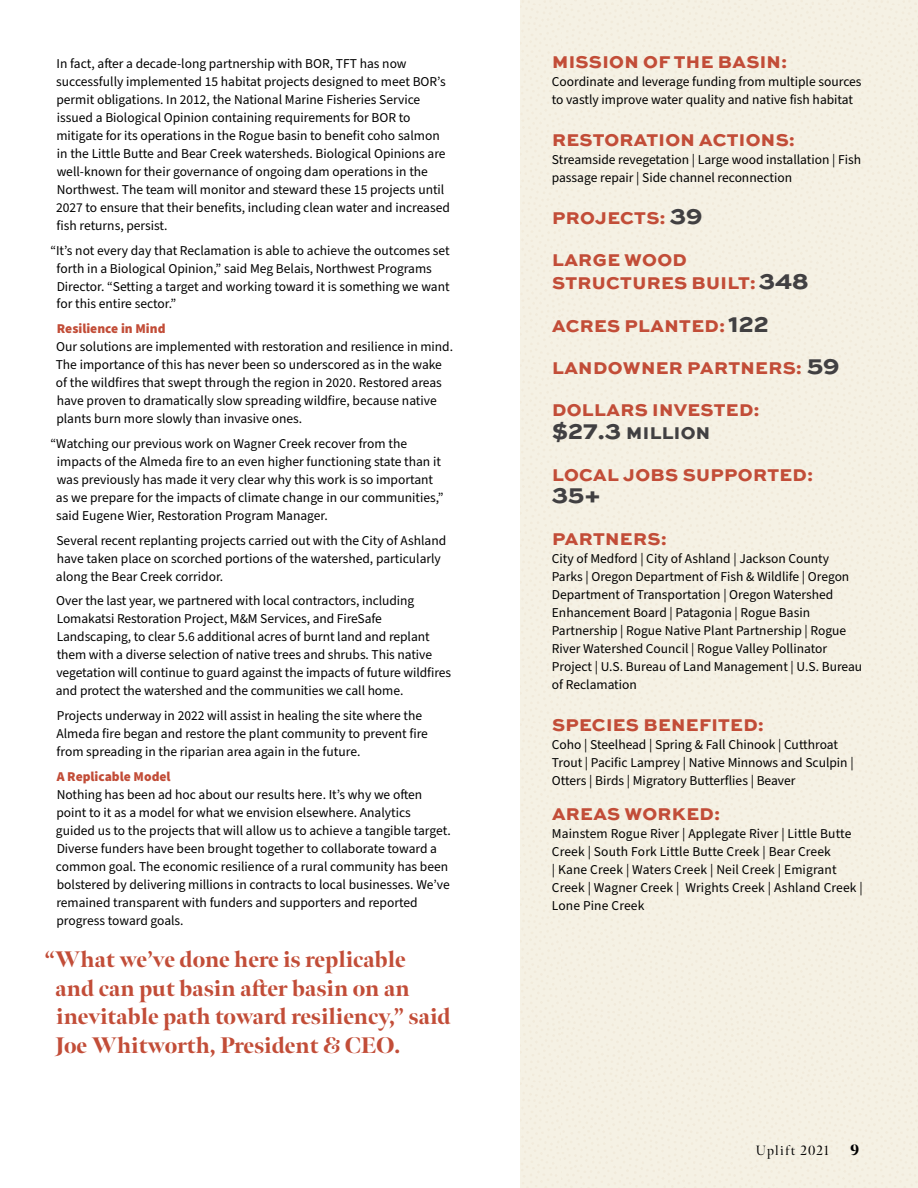
<style>
.page{position:relative;width:918px;height:1188px;background:#fff}
.page>*{position:absolute;margin:0;border:0;box-sizing:border-box;transform-origin:0 0}
.t1{font:900 22.5px/28.5px "Meno Banner";color:#c24d38}
.t2{font:800 22.5px "Sweet Sans Pro";color:#414042}
.t3{font:800 18px/22.5px "Sweet Sans Pro";letter-spacing:.02em;color:#c24d38}
.t4{font:900 15px "Meno Banner";color:#000}
.t5{font:13.5px/18px "Source Sans Pro";color:#000}
.t6{font:900 13.5px "Source Sans Pro";color:#c24d38}
.t7{font:13.5px "Meno Banner";letter-spacing:.1em;color:#000}
.s1{font-size:22.5px;color:#414042}
.s2{color:#414042}
</style>
<div class="page">
<div style="left:521px;top:0;width:397px;height:1188px;background:#f5f1e4"></div>
<hr style="left:0;top:0;width:1px;height:1188px;background:#f5f1e4">
<p class="t5" style="left:56px;top:55px;width:395px">In fact, after a decade-long partnership with BOR, TFT has now successfully implemented 15 habitat projects designed to meet BORʼs permit obligations. In 2012, the National Marine Fisheries Service issued a Biological Opinion containing requirements for BOR to mitigate for its operations in the Rogue basin to benefit coho salmon in the Little Butte and Bear Creek watersheds. Biological Opinions are well-known for their governance of ongoing dam operations in the Northwest. The team will monitor and steward these 15 projects until 2027 to ensure that their benefits, including clean water and increased fish returns, persist.</p>
<p class="t5" style="left:57px;top:242px;width:395px;text-indent:-6px">“Itʼs not every day that Reclamation is able to achieve the outcomes set forth in a Biological Opinion,” said Meg Belais, Northwest Programs Director. “Setting a target and working toward it is something we want for this entire sector.”</p>
<p class="t6" style="left:57px;top:323px;width:110px">Resilience in Mind</p>
<p class="t5" style="left:56px;top:339px;width:399px">Our solutions are implemented with restoration and resilience in mind.<br>The importance of this has never been so underscored as in the wake of the wildfires that swept through the region in 2020. Restored areas have proven to dramatically slow spreading wildfire, because native plants burn more slowly than invasive ones.</p>
<p class="t5" style="left:56px;top:436px;width:389px;text-indent:-6px">“Watching our previous work on Wagner Creek recover from the impacts of the Almeda fire to an even higher functioning state than it was previously has made it very clear why this work is so important as we prepare for the impacts of climate change in our communities,” said Eugene Wier, Restoration Program Manager.</p>
<p class="t5" style="left:56px;top:532px;width:392px">Several recent replanting projects carried out with the City of Ashland have taken place on scorched portions of the watershed, particularly along the Bear Creek corridor.</p>
<p class="t5" style="left:56px;top:593px;width:397px">Over the last year, we partnered with local contractors, including Lomakatsi Restoration Project, M&amp;M Services, and FireSafe Landscaping, to clear 5.6 additional acres of burnt land and replant them with a diverse selection of native trees and shrubs. This native vegetation will continue to guard against the impacts of future wildfires and protect the watershed and the communities we call home.</p>
<p class="t5" style="left:57px;top:708px;width:373px">Projects underway in 2022 will assist in healing the site where the<br>Almeda fire began and restore the plant community to prevent fire from spreading in the riparian area again in the future.</p>
<p class="t6" style="left:57px;top:771px;width:115px">A Replicable Model</p>
<p class="t5" style="left:56px;top:787px;width:396px">Nothing has been ad hoc about our results here. Itʼs why we often point to it as a model for what we envision elsewhere. Analytics guided us to the projects that will allow us to achieve a tangible target.<br>Diverse funders have been brought together to collaborate toward a common goal. The economic resilience of a rural community has been bolstered by delivering millions in contracts to local businesses. Weʼve remained transparent with funders and supporters and reported progress toward goals.</p>
<h1 class="t1" style="left:55px;top:948px;width:397px;text-indent:-11px">“What weʼve done here is replicable<br>and can put basin after basin on an inevitable path toward resiliency,” said Joe Whitworth, President &amp; CEO.</h1>
<h2 class="t3" style="left:552px;top:51px;width:237px">MISSION OF THE BASIN:</h2>
<p class="t5" style="left:552px;top:73px;width:311px">Coordinate and leverage funding from multiple sources to vastly improve water quality and native fish habitat</p>
<h2 class="t3" style="left:552px;top:129px;width:245px">RESTORATION ACTIONS:</h2>
<p class="t5" style="left:552px;top:151px;width:311px">Streamside revegetation | Large wood installation | Fish passage repair | Side channel reconnection</p>
<h2 class="t3" style="left:552px;top:208px;width:152px">PROJECTS: <span class="s1">39</span></h2>
<h2 class="t3" style="left:552px;top:250px;width:258px">LARGE WOOD<br>STRUCTURES BUILT:<span class="s1">348</span></h2>
<h2 class="t3" style="left:552px;top:315px;width:218px">ACRES PLANTED: <span class="s1">122</span></h2>
<h2 class="t3" style="left:552px;top:358px;width:289px">LANDOWNER PARTNERS: <span class="s1">59</span></h2>
<h2 class="t3" style="left:552px;top:400px;width:209px">DOLLARS INVESTED: <span class="s1">$27.3</span> <span class="s2">MILLION</span></h2>
<h2 class="t3" style="left:552px;top:464px;width:263px">LOCAL JOBS SUPPORTED:</h2>
<h1 class="t2" style="left:552px;top:486px;width:51px">35+</h1>
<h2 class="t3" style="left:552px;top:528px;width:116px">PARTNERS:</h2>
<p class="t5" style="left:552px;top:550px;width:312px">City of Medford | City of Ashland | Jackson County Parks | Oregon Department of Fish &amp; Wildlife | Oregon Department of Transportation | Oregon Watershed Enhancement Board | Patagonia | Rogue Basin Partnership | Rogue Native Plant Partnership | Rogue River Watershed Council | Rogue Valley Pollinator Project | U.S. Bureau of Land Management | U.S. Bureau of Reclamation</p>
<h2 class="t3" style="left:552px;top:714px;width:214px">SPECIES BENEFITED:</h2>
<p class="t5" style="left:552px;top:736px;width:303px">Coho | Steelhead | Spring &amp; Fall Chinook | Cutthroat<br>Trout | Pacific Lamprey | Native Minnows and Sculpin |<br>Otters | Birds | Migratory Butterflies | Beaver</p>
<h2 class="t3" style="left:552px;top:803px;width:170px">AREAS WORKED:</h2>
<p class="t5" style="left:552px;top:825px;width:312px">Mainstem Rogue River | Applegate River | Little Butte Creek | South Fork Little Butte Creek | Bear Creek<br>| Kane Creek | Waters Creek | Neil Creek | Emigrant Creek | Wagner Creek | Wrights Creek | Ashland Creek | Lone Pine Creek</p>
<p class="t7" style="left:756px;top:1145px;width:74px">Uplift 2021</p>
<p class="t4" style="left:850px;top:1144px;width:10px">9</p>
</div>
